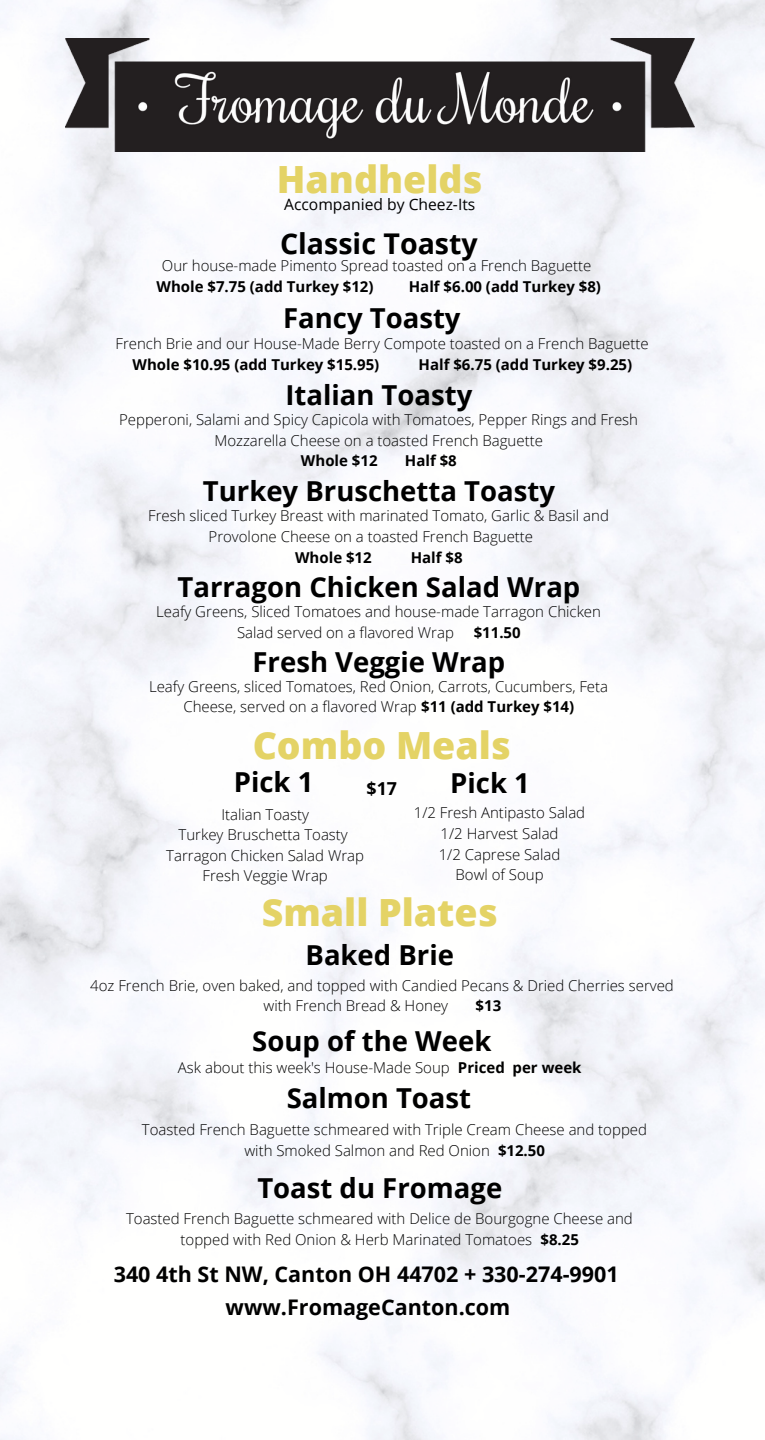
<style>
.page{position:relative;width:765px;height:1440px;background:#fff}
.page>*{position:absolute;margin:0;border:0;box-sizing:border-box;transform-origin:0 0}
.t1{font:800 37.5px "Open Sans";color:#e4d366}
.t2{font:700 28.62px "Open Sans";color:#000}
.t3{font:700 27.5px "Open Sans";color:#000}
.t4{font:700 21.5px "Open Sans";color:#000}
.t5{font:700 17.88px "Open Sans";color:#000}
.t6{font:15.62px "Open Sans";color:#000}
.t7{font:300 15px/20.6px "Open Sans";color:#000;text-align:center}
.t8{font:700 15px "Open Sans";color:#000}
.s1{font-weight:700}
</style>
<div class="page">
<img style="left:0;top:0;width:765px;height:1440px">
<img style="left:65px;top:39px;width:629px;height:112px">
<p class="t1" style="left:277px;top:153px;width:207px">Handhelds</p>
<p class="t6" style="left:284px;top:194px;width:193px">Accompanied by Cheez-Its</p>
<p class="t2" style="left:280px;top:223px;width:199px">Classic Toasty</p>
<p class="t7" style="left:162px;top:255px;width:431px">Our house-made Pimento Spread toasted on a French Baguette</p>
<p class="t8" style="left:157px;top:276px;width:218px">Whole $7.75 (add Turkey $12)</p>
<p class="t8" style="left:409px;top:276px;width:194px">Half $6.00 (add Turkey $8)</p>
<p class="t3" style="left:283px;top:299px;width:179px">Fancy Toasty</p>
<p class="t7" style="left:116px;top:333px;width:535px">French Brie and our House-Made Berry Compote toasted on a French Baguette</p>
<p class="t8" style="left:133px;top:354px;width:248px">Whole $10.95 (add Turkey $15.95)</p>
<p class="t8" style="left:419px;top:354px;width:215px">Half $6.75 (add Turkey $9.25)</p>
<p class="t3" style="left:285px;top:376px;width:189px">Italian Toasty</p>
<p class="t7" style="left:119px;top:409px;width:520px">Pepperoni, Salami and Spicy Capicola with Tomatoes, Pepper Rings and Fresh<br>Mozzarella Cheese on a toasted French Baguette</p>
<p class="t8" style="left:301px;top:450px;width:78px">Whole $12</p>
<p class="t8" style="left:405px;top:450px;width:53px">Half $8</p>
<p class="t3" style="left:203px;top:472px;width:354px">Turkey Bruschetta Toasty</p>
<p class="t7" style="left:209px;top:505px;width:402px;text-align:left;text-indent:-60px">Fresh sliced Turkey Breast with marinated Tomato, Garlic &amp; Basil and<br>Provolone Cheese on a toasted French Baguette</p>
<p class="t8" style="left:295px;top:547px;width:78px">Whole $12</p>
<p class="t8" style="left:411px;top:547px;width:53px">Half $8</p>
<p class="t3" style="left:177px;top:567px;width:404px">Tarragon Chicken Salad Wrap</p>
<p class="t7" style="left:237px;top:601px;width:365px;text-align:left;text-indent:-81px">Leafy Greens, Sliced Tomatoes and house-made Tarragon Chicken<br>Salad served on a flavored Wrap</p>
<p class="t8" style="left:474px;top:622px;width:49px">$11.50</p>
<p class="t3" style="left:253px;top:642px;width:254px">Fresh Veggie Wrap</p>
<p class="t7" style="left:149px;top:676px;width:461px">Leafy Greens, sliced Tomatoes, Red Onion, Carrots, Cucumbers, Feta<br>Cheese, served on a flavored Wrap <span class="s1">$11 (add Turkey $14)</span></p>
<p class="t1" style="left:253px;top:719px;width:260px">Combo Meals</p>
<p class="t3" style="left:234px;top:763px;width:81px">Pick 1</p>
<p class="t3" style="left:450px;top:763px;width:81px">Pick 1</p>
<p class="t7" style="left:221px;top:803px;width:89px">Italian Toasty</p>
<p class="t7" style="left:179px;top:824px;width:171px">Turkey Bruschetta Toasty</p>
<p class="t7" style="left:166px;top:845px;width:199px">Tarragon Chicken Salad Wrap</p>
<p class="t7" style="left:203px;top:865px;width:127px">Fresh Veggie Wrap</p>
<p class="t5" style="left:367px;top:776px;width:32px">$17</p>
<p class="t7" style="left:414px;top:802px;width:173px">1/2 Fresh Antipasto Salad</p>
<p class="t7" style="left:441px;top:823px;width:119px">1/2 Harvest Salad</p>
<p class="t7" style="left:439px;top:843px;width:123px">1/2 Caprese Salad</p>
<p class="t7" style="left:456px;top:864px;width:90px">Bowl of Soup</p>
<p class="t1" style="left:262px;top:886px;width:237px">Small Plates</p>
<p class="t3" style="left:306px;top:936px;width:150px">Baked Brie</p>
<p class="t7" style="left:264px;top:974px;width:412px;text-align:left;text-indent:-173px">4oz French Brie, oven baked, and topped with Candied Pecans &amp; Dried Cherries served with French Bread &amp; Honey</p>
<p class="t8" style="left:476px;top:995px;width:27px">$13</p>
<p class="t3" style="left:252px;top:1021px;width:241px">Soup of the Week</p>
<p class="t7" style="left:178px;top:1057px;width:405px">Ask about this week's House-Made Soup <span class="s1">Priced per week</span></p>
<p class="t3" style="left:287px;top:1079px;width:186px">Salmon Toast</p>
<p class="t7" style="left:142px;top:1119px;width:507px">Toasted French Baguette schmeared with Triple Cream Cheese and topped with Smoked Salmon and Red Onion <span class="s1">$12.50</span></p>
<p class="t3" style="left:257px;top:1168px;width:246px">Toast du Fromage</p>
<p class="t7" style="left:126px;top:1208px;width:508px">Toasted French Baguette schmeared with Delice de Bourgogne Cheese and topped with Red Onion &amp; Herb Marinated Tomatoes <span class="s1">$8.25</span></p>
<p class="t4" style="left:114px;top:1259px;width:507px">340 4th St NW, Canton OH 44702 + 330-274-9901</p>
<p class="t4" style="left:226px;top:1292px;width:286px">www.FromageCanton.com</p>
</div>
